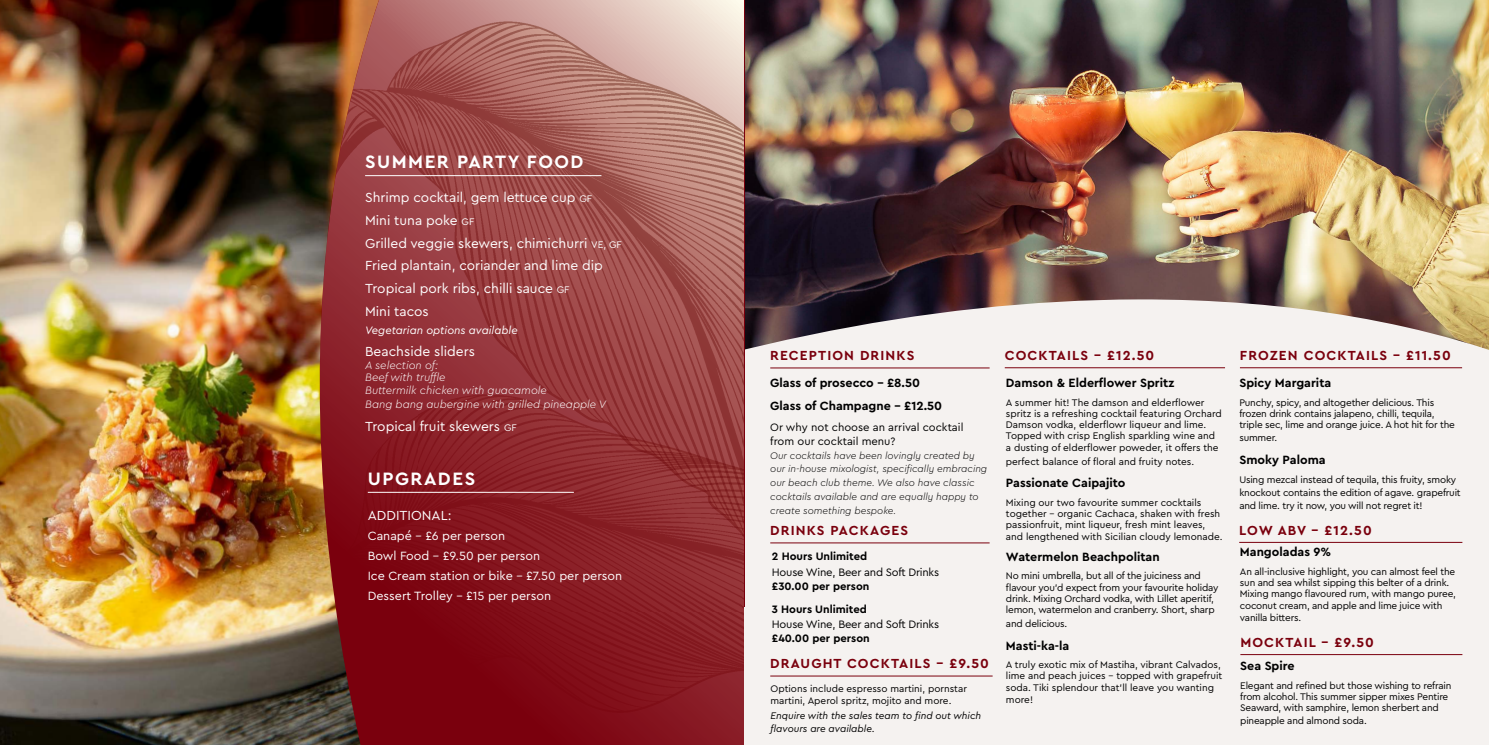
<style>
.page{position:relative;width:1489px;height:745px;background:#fff}
.page>*{position:absolute;margin:0;border:0;box-sizing:border-box;transform-origin:0 0}
.t1{font:700 18.75px "Cera Pro";letter-spacing:.08em;color:#fff}
.t2{font:13.75px/22.9px "Cera Pro";color:#fff}
.t3{font:700 13.75px "Cera Pro";letter-spacing:.08em;color:#7a000d}
.t4{font:700 12.5px/23.4px "Cera Pro";color:#000}
.t5{font:12.5px/20px "Cera Pro";color:#fff}
.t6{font:italic 300 11.25px/12.5px "Cera Pro";color:#fff}
.t7{font:700 11.25px/22.9px "Cera Pro";color:#000}
.t8{font:11.25px "Cera Pro";letter-spacing:-.02em;color:#000}
.t9{font:11.25px/13.8px "Cera Pro";color:#000}
.t10{font:italic 11.25px "Cera Pro";color:#fff}
.t11{font:10px/11.2px "Cera Pro";letter-spacing:-.02em;color:#000}
.t12{font:10px/11.2px "Cera Pro";color:#000}
.t13{font:italic 300 10px/13.8px "Cera Pro";color:#000}
.t14{font:italic 10px/12.5px "Cera Pro";color:#000}
.s1{font-size:10px}
</style>
<div class="page">
<img style="left:745px;top:0;width:743px;height:299px">
<div style="left:744px;top:299px;width:744px;height:445px;background:#f5f2f0"></div>
<div style="left:744px;top:607px;width:86px;height:137px;background:#f5f2f0"></div>
<hr style="left:1004px;top:367px;width:220px;height:1px;background:#7a000d">
<hr style="left:1239px;top:367px;width:222px;height:1px;background:#7a000d">
<hr style="left:1239px;top:541px;width:223px;height:1px;background:#7a000d">
<hr style="left:770px;top:675px;width:222px;height:1px;background:#7a000d">
<hr style="left:770px;top:367px;width:219px;height:1px;background:#7a000d">
<img style="left:648px;top:0;width:94px;height:611px">
<img style="left:742px;top:0;width:2px;height:611px">
<img style="left:648px;top:611px;width:96px;height:133px">
<hr style="left:770px;top:542px;width:219px;height:1px;background:#7a000d">
<svg style="left:379px;top:0;width:269px;height:744px;background:#95373a"></svg>
<img style="left:0;top:0;width:379px;height:744px">
<hr style="left:1240px;top:653px;width:222px;height:1px;background:#7a000d">
<h1 class="t1" style="left:365px;top:149px;width:220px">SUMMER PARTY FOOD</h1>
<h2 class="t2" style="left:365px;top:185px;width:258px">Shrimp cocktail, gem lettuce cup <span class="s1">GF<br></span>Mini tuna poke <span class="s1">GF<br></span>Grilled veggie skewers, chimichurri <span class="s1">VE, GF<br></span>Fried plantain, coriander and lime dip<br>Tropical pork ribs, chilli sauce <span class="s1">GF<br></span>Mini tacos</h2>
<p class="t10" style="left:365px;top:322px;width:154px">Vegetarian options available</p>
<h2 class="t2" style="left:365px;top:339px;width:111px">Beachside sliders</h2>
<p class="t6" style="left:365px;top:358px;width:183px">A selection of:<br>Beef with truffle<br>Buttermilk chicken with guacamole</p>
<p class="t6" style="left:365px;top:397px;width:243px">Bang bang aubergine with grilled pineapple V</p>
<h2 class="t2" style="left:365px;top:413px;width:153px">Tropical fruit skewers <span class="s1">GF</span></h2>
<h1 class="t1" style="left:368px;top:465px;width:109px">UPGRADES</h1>
<h2 class="t2" style="left:368px;top:502px;width:85px">ADDITIONAL:</h2>
<p class="t5" style="left:368px;top:524px;width:256px">Canapé - £6 per person<br>Bowl Food - £9.50 per person<br>Ice Cream station or bike - £7.50 per person<br>Dessert Trolley - £15 per person</p>
<h2 class="t3" style="left:770px;top:346px;width:146px">RECEPTION DRINKS</h2>
<p class="t4" style="left:770px;top:370px;width:173px">Glass of prosecco - £8.50<br>Glass of Champagne - £12.50</p>
<p class="t9" style="left:770px;top:419px;width:195px">Or why not choose an arrival cocktail from our cocktail menu?</p>
<p class="t13" style="left:770px;top:447px;width:218px">Our cocktails have been lovingly created by our in-house mixologist, specifically embracing our beach club theme. We also have classic cocktails available and are equally happy to create something bespoke.</p>
<p class="t7" style="left:772px;top:544px;width:97px">2 Hours Unlimited</p>
<p class="t8" style="left:772px;top:564px;width:169px">House Wine, Beer and Soft Drinks</p>
<p class="t7" style="left:772px;top:573px;width:99px">£30.00 per person<br>3 Hours Unlimited</p>
<p class="t8" style="left:772px;top:616px;width:169px">House Wine, Beer and Soft Drinks</p>
<p class="t7" style="left:772px;top:626px;width:99px">£40.00 per person</p>
<h2 class="t3" style="left:770px;top:521px;width:139px">DRINKS PACKAGES</h2>
<h2 class="t3" style="left:770px;top:654px;width:220px">DRAUGHT COCKTAILS - £9.50</h2>
<p class="t12" style="left:770px;top:682px;width:198px">Options include espresso martini, pornstar martini, Aperol spritz, mojito and more.</p>
<p class="t14" style="left:770px;top:709px;width:212px">Enquire with the sales team to find out which flavours are available.</p>
<h2 class="t3" style="left:1004px;top:346px;width:151px">COCKTAILS - £12.50</h2>
<p class="t4" style="left:1005px;top:370px;width:170px">Damson &amp; Elderflower Spritz</p>
<p class="t12" style="left:1005px;top:396px;width:217px">A summer hit! The damson and elderflower spritz is a refreshing cocktail featuring Orchard Damson vodka, elderflowr liqueur and lime.<br>Topped with crisp English sparkling wine and a dusting of elderflower poweder, it offers the</p>
<p class="t12" style="left:1005px;top:455px;width:190px">perfect balance of floral and fruity notes.</p>
<p class="t4" style="left:1005px;top:470px;width:121px">Passionate Caipajito</p>
<p class="t12" style="left:1005px;top:496px;width:218px">Mixing our two favourite summer cocktails together - organic Cachaca, shaken with fresh passionfruit, mint liqueur, fresh mint leaves, and lengthened with Sicilian cloudy lemonade.</p>
<p class="t4" style="left:1005px;top:544px;width:155px">Watermelon Beachpolitan</p>
<p class="t11" style="left:1005px;top:569px;width:214px">No mini umbrella, but all of the juiciness and flavour you’d expect from your favourite holiday drink. Mixing Orchard vodka, with Lillet aperitif, lemon, watermelon and cranberry. Short, sharp</p>
<p class="t11" style="left:1005px;top:617px;width:63px">and delicious.</p>
<p class="t4" style="left:1005px;top:633px;width:65px">Masti-ka-la</p>
<p class="t12" style="left:1005px;top:658px;width:218px">A truly exotic mix of Mastiha, vibrant Calvados, lime and peach juices - topped with grapefruit soda. Tiki splendour that’ll leave you wanting</p>
<p class="t11" style="left:1005px;top:693px;width:29px">more!</p>
<h2 class="t3" style="left:1239px;top:346px;width:212px">FROZEN COCKTAILS - £11.50</h2>
<p class="t4" style="left:1239px;top:370px;width:93px">Spicy Margarita</p>
<p class="t11" style="left:1239px;top:396px;width:217px">Punchy, spicy, and altogether delicious. This frozen drink contains jalapeno, chilli, tequila, triple sec, lime and orange juice. A hot hit for the</p>
<p class="t11" style="left:1239px;top:431px;width:39px">summer.</p>
<p class="t4" style="left:1239px;top:447px;width:88px">Smoky Paloma</p>
<p class="t11" style="left:1239px;top:473px;width:223px;line-height:12.5px">Using mezcal instead of tequila, this fruity, smoky knockout contains the edition of agave. grapefruit</p>
<p class="t11" style="left:1239px;top:499px;width:185px">and lime. try it now, you will not regret it!</p>
<h2 class="t3" style="left:1239px;top:520px;width:134px">LOW ABV - £12.50</h2>
<p class="t4" style="left:1239px;top:539px;width:93px">Mangoladas 9%</p>
<p class="t11" style="left:1239px;top:565px;width:217px">An all-inclusive highlight, you can almost feel the sun and sea whilst sipping this belter of a drink.<br>Mixing mango flavoured rum, with mango puree, coconut cream, and apple and lime juice with</p>
<p class="t11" style="left:1239px;top:611px;width:63px">vanilla bitters.</p>
<h2 class="t3" style="left:1240px;top:632px;width:135px">MOCKTAIL - £9.50</h2>
<p class="t4" style="left:1240px;top:653px;width:56px">Sea Spire</p>
<p class="t11" style="left:1240px;top:678px;width:213px">Elegant and refined but those wishing to refrain from alcohol. This summer sipper mixes Pentire<br>Seaward, with samphire, lemon sherbert and</p>
<p class="t11" style="left:1240px;top:713px;width:128px">pineapple and almond soda.</p>
</div>
